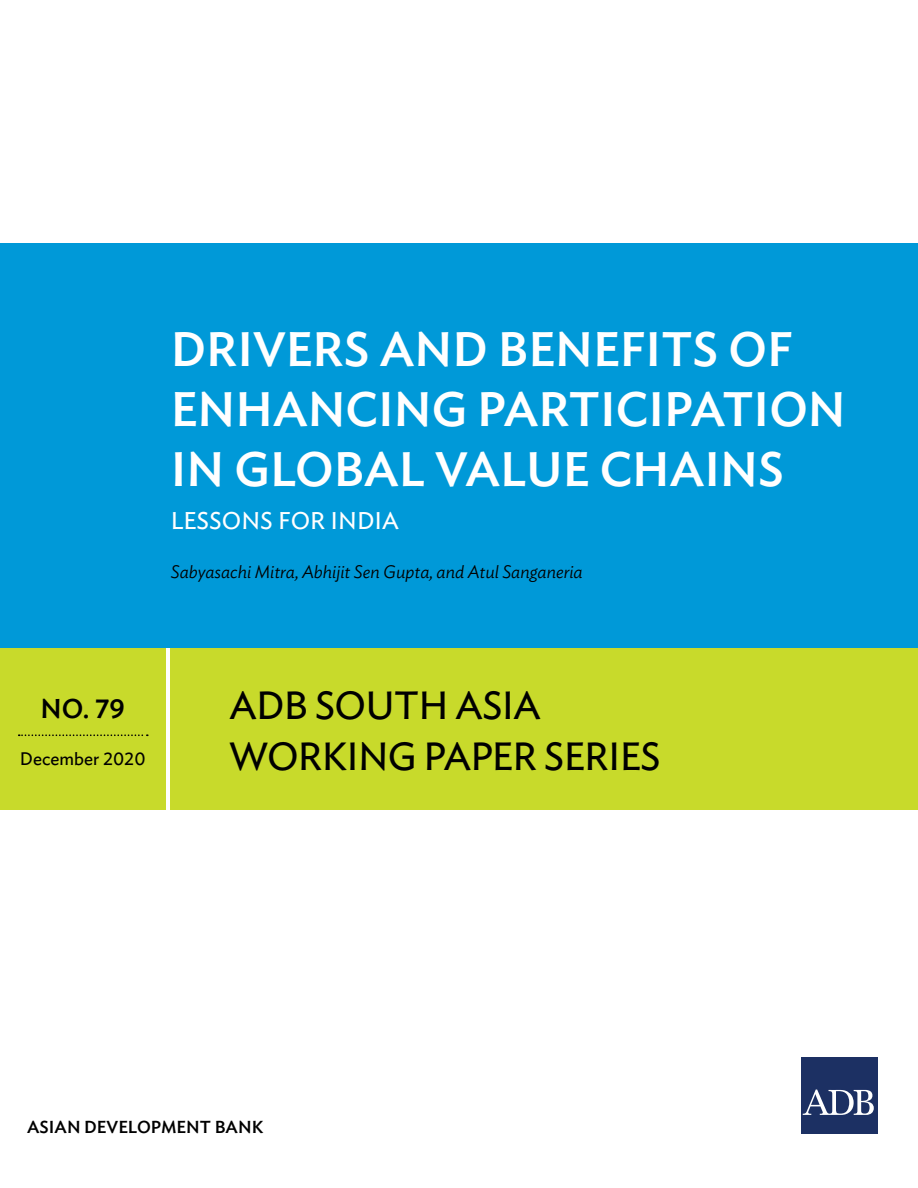
<style>
.page{position:relative;width:918px;height:1188px;background:#fff}
.page>*{position:absolute;margin:0;border:0;box-sizing:border-box;transform-origin:0 0}
.t1{font:500 48px/60px "Ideal Sans";color:#fff}
.t2{font:39px/51px "Ideal Sans";letter-spacing:-.02em;color:#000}
.t3{font:500 27px "Ideal Sans";color:#000}
.t4{font:24px "Ideal Sans";color:#fff}
.t5{font:italic 300 18px "Ideal Sans";color:#000}
.t6{font:18px "Ideal Sans";color:#000}
.t7{font:500 17.25px "Ideal Sans";color:#000}
</style>
<div class="page">
<div style="left:801px;top:1058px;width:76px;height:76px;background:#1c3063"></div>
<svg style="left:803px;top:1090px;width:71px;height:25px"></svg>
<div style="left:0;top:243px;width:918px;height:405px;background:#0099d8"></div>
<div style="left:171px;top:648px;width:747px;height:162px;background:#c8da2b"></div>
<div style="left:0;top:648px;width:166px;height:162px;background:#c8da2b"></div>
<svg style="left:19px;top:734px;width:129px;height:2px"></svg>
<p class="t1" style="left:171px;top:315px;width:677px">DRIVERS AND BENEFITS OF<br>ENHANCING PARTICIPATION<br>IN GLOBAL VALUE CHAINS</p>
<p class="t4" style="left:171px;top:503px;width:230px">LESSONS FOR INDIA</p>
<p class="t5" style="left:171px;top:558px;width:413px">Sabyasachi Mitra, Abhijit Sen Gupta, and Atul Sanganeria</p>
<p class="t3" style="left:40px;top:687px;width:86px">NO. 79</p>
<p class="t6" style="left:20px;top:745px;width:127px">DECEMBER 2020</p>
<p class="t2" style="left:230px;top:677px;width:335px">ADB SOUTH ASIA<br>WORKIN G PAPER SERIES</p>
<p class="t7" style="left:27px;top:1114px;width:238px">ASIAN DEVELOPMENT BANK</p>
</div>
